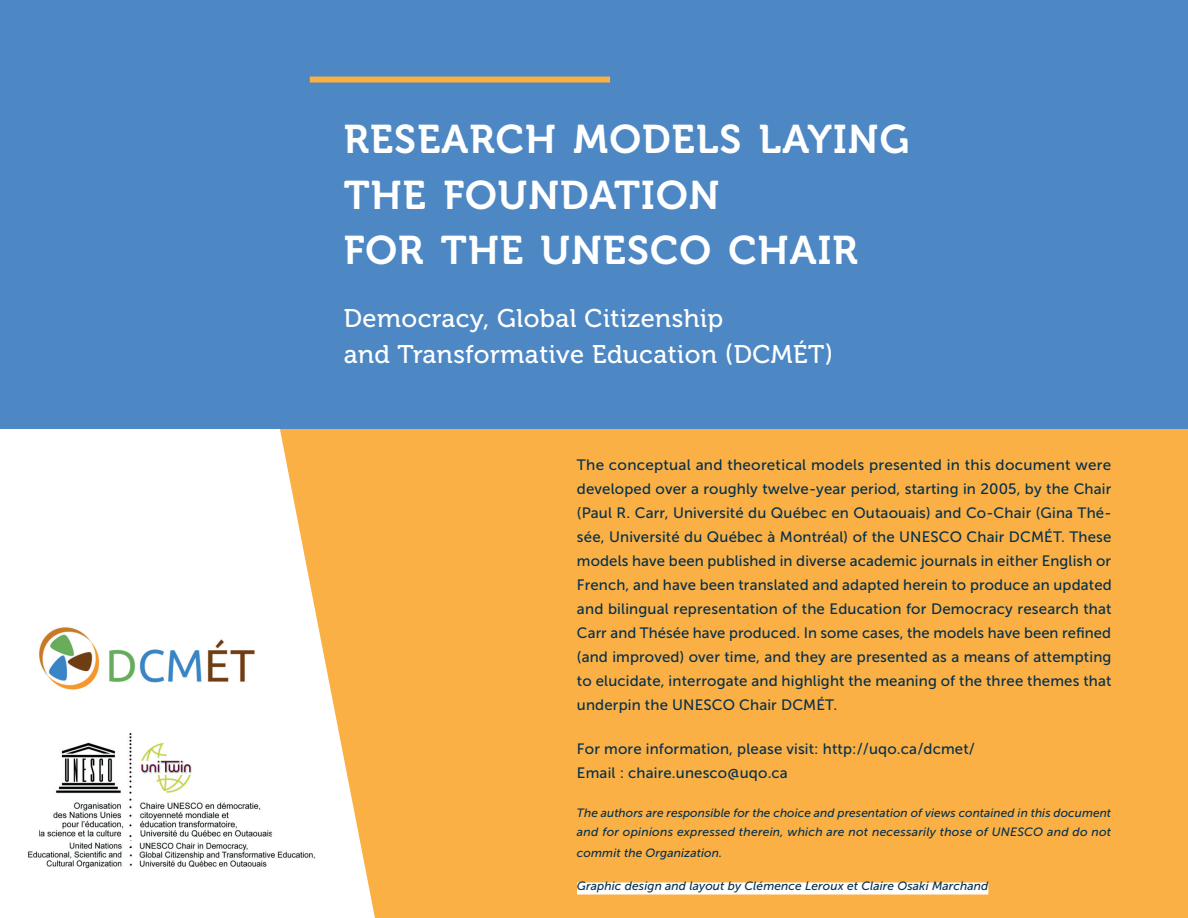
<style>
.page{position:relative;width:1188px;height:918px;background:#fff}
.page>*{position:absolute;margin:0;border:0;box-sizing:border-box;transform-origin:0 0}
.t1{font:39.9px/55.5px "Museo 700";letter-spacing:.03em;color:#fff}
.t2{font:25.5px/36px "Museo 500";letter-spacing:.02em;color:#fff}
.t3{font:15px/24px "Museo Sans 500";letter-spacing:.01em;color:#03304c;text-align:justify}
.t4{font:italic 12px/19.5px "Museo Sans 500";letter-spacing:.01em;color:#03304c}
</style>
<div class="page">
<div style="left:0;top:421px;width:1188px;height:497px;background:#fbb045"></div>
<div style="left:577px;top:883px;width:411px;height:12px;background:#fff"></div>
<svg style="left:0;top:429px;width:375px;height:489px;fill:#fff"></svg>
<img style="left:23px;top:728px;width:308px;height:146px">
<img style="left:37px;top:616px;width:224px;height:88px">
<div style="left:0;top:0;width:1188px;height:429px;background:#4d88c4"></div>
<div style="left:310px;top:77px;width:300px;height:6px;background:#fbb045"></div>
<h1 class="t1" style="left:344px;top:112px;width:567px">RESEARCH MODELS LAYING<br>THE FOUNDATION<br>FOR THE UNESCO CHAIR</h1>
<h2 class="t2" style="left:344px;top:301px;width:491px">Democracy, Global Citizenship<br>and Transformative Education (DCMÉT)</h2>
<p class="t3" style="left:577px;top:453px;width:536px">The conceptual and theoretical models presented in this document were developed over a roughly twelve-year period, starting in 2005, by the Chair (Paul R. Carr, Université du Québec en Outaouais) and Co-Chair (Gina Thé&shy;sée, Université du Québec à Montréal) of the UNESCO Chair DCMÉT. These models have been published in diverse academic journals in either English or French, and have been translated and adapted herein to produce an updated and bilingual representation of the Education for Democracy research that Carr and Thésée have produced. In some cases, the models have been refined (and improved) over time, and they are presented as a means of attempting to elucidate, interrogate and highlight the meaning of the three themes that underpin the UNESCO Chair DCMÉT.</p>
<p class="t3" style="left:577px;top:737px;width:400px">For more information, please visit: http://uqo.ca/dcmet/<br>Email : chaire.unesco@uqo.ca</p>
<p class="t4" style="left:577px;top:803px;width:536px">The authors are responsible for the choice and presentation of views contained in this document and for opinions expressed therein, which are not necessarily those of UNESCO and do not</p>
<p class="t4" style="left:577px;top:843px;width:147px">commit the Organization.</p>
<p class="t4" style="left:577px;top:876px;width:413px">Graphic design and layout by Clémence Leroux et Claire Osaki Marchand</p>
</div>
